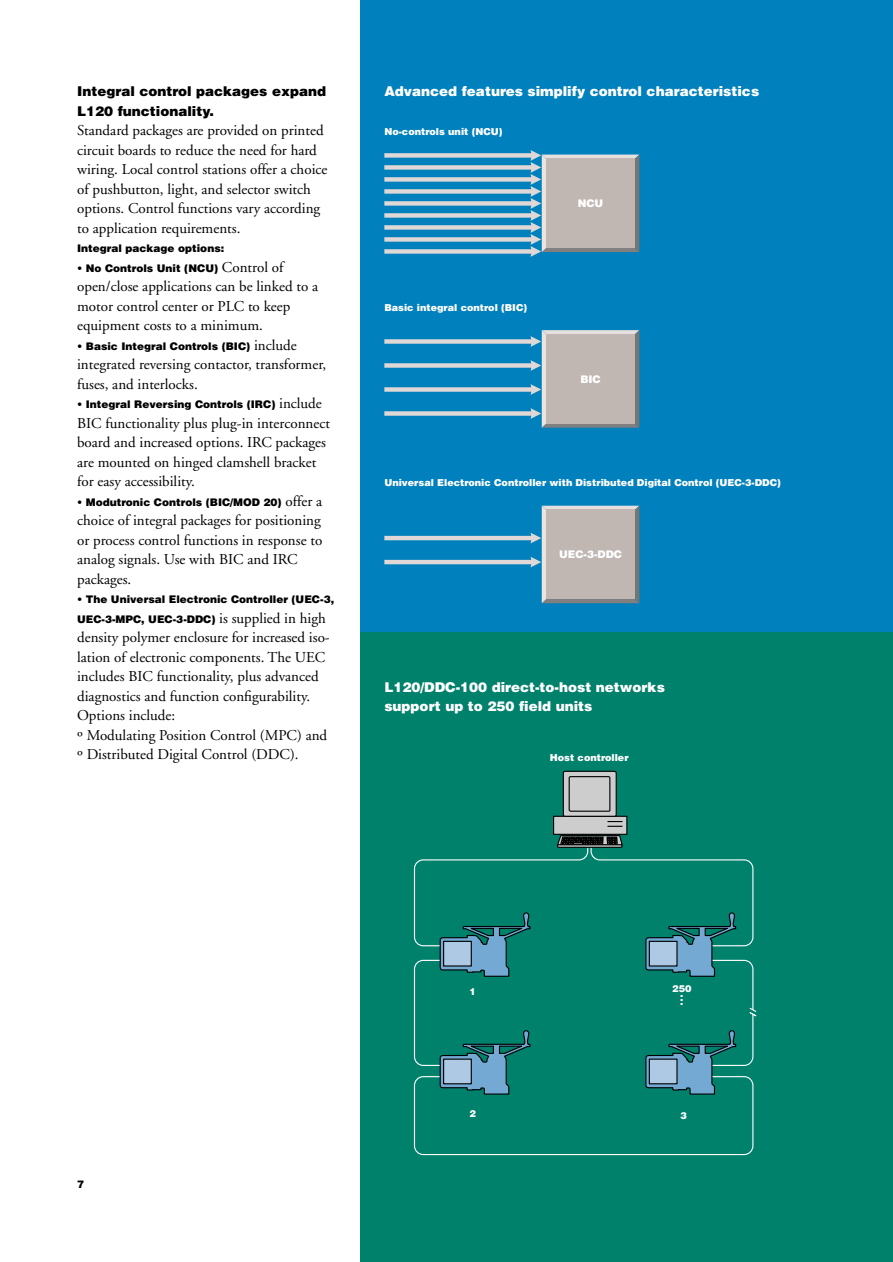
<style>
.page{position:relative;width:893px;height:1262px;background:#fff}
.page>*{position:absolute;margin:0;border:0;box-sizing:border-box;transform-origin:0 0}
.t1{font:15px/19.5px "Adobe Garamond";color:#000}
.t2{font:900 13.5px/19.5px "Helvetica";color:#fff}
.t3{font:900 13.5px/19.5px "Helvetica";color:#000}
.t4{font:900 10.5px/19.5px "Helvetica";color:#000}
.t5{font:900 10.5px "Helvetica";color:#fff}
.t6{font:900 9.6px "Helvetica";color:#fff}
.s1{font-family:"Adobe Garamond";font-weight:400;font-size:15px}
</style>
<div class="page">
<div style="left:361px;top:632px;width:531px;height:630px;background:#00816c"></div>
<svg style="left:413px;top:848px;width:344px;height:307px"></svg>
<svg style="left:439px;top:1029px;width:92px;height:66px"></svg>
<div style="left:443px;top:1058px;width:28px;height:26px;background:#aec9e4;border:1px solid #000"></div>
<svg style="left:644px;top:1029px;width:92px;height:66px"></svg>
<div style="left:648px;top:1058px;width:29px;height:26px;background:#aec9e4;border:1px solid #000"></div>
<div style="left:552px;top:815px;width:75px;height:20px;background:#cdcdcd;border:1px solid #000"></div>
<svg style="left:556px;top:834px;width:67px;height:14px"></svg>
<div style="left:562px;top:770px;width:54px;height:47px;background:#cdcdcd;border:1px solid #000;border-radius:3px"></div>
<div style="left:568px;top:776px;width:42px;height:36px;background:#cdcdcd;border:1px solid #000;border-radius:2px"></div>
<svg style="left:607px;top:821px;width:14px;height:6px"></svg>
<svg style="left:439px;top:911px;width:92px;height:66px"></svg>
<div style="left:443px;top:940px;width:28px;height:26px;background:#aec9e4;border:1px solid #000"></div>
<svg style="left:644px;top:911px;width:92px;height:66px"></svg>
<div style="left:648px;top:940px;width:29px;height:26px;background:#aec9e4;border:1px solid #000"></div>
<div style="left:360px;top:0;width:532px;height:632px;background:#0080bc"></div>
<svg style="left:384px;top:330px;width:255px;height:98px"></svg>
<svg style="left:384px;top:506px;width:255px;height:97px"></svg>
<svg style="left:384px;top:150px;width:255px;height:107px"></svg>
<p class="t3" style="left:77px;top:83px;width:250px">Integral control packages expand<br>L120 functionality.</p>
<p class="t1" style="left:77px;top:122px;width:252px">Standard packages are provided on printed circuit boards to reduce the need for hard wiring. Local control stations offer a choice of pushbutton, light, and selector switch options. Control functions vary according to application requirements.</p>
<p class="t4" style="left:77px;top:239px;width:148px">Integral package options:</p>
<p class="t4" style="left:77px;top:259px;width:208px">• No Controls Unit (NCU) <span class="s1">Control of</span></p>
<p class="t1" style="left:77px;top:278px;width:242px">open/close applications can be linked to a motor control center or PLC to keep equipment costs to a minimum.</p>
<p class="t4" style="left:77px;top:337px;width:221px">• Basic Integral Controls (BIC) <span class="s1">include</span></p>
<p class="t1" style="left:77px;top:356px;width:250px">integrated reversing contactor, transformer, fuses, and interlocks.</p>
<p class="t4" style="left:77px;top:395px;width:246px">• Integral Reversing Controls (IRC) <span class="s1">include</span></p>
<p class="t1" style="left:77px;top:414px;width:254px">BIC functionality plus plug-in interconnect board and increased options. IRC packages are mounted on hinged clamshell bracket for easy accessibility.</p>
<p class="t4" style="left:77px;top:493px;width:246px">• Modutronic Controls (BIC/MOD 20) <span class="s1">offer a</span></p>
<p class="t1" style="left:77px;top:512px;width:246px">choice of integral packages for positioning or process control functions in response to analog signals. Use with BIC and IRC packages.</p>
<p class="t4" style="left:77px;top:590px;width:258px">• The Universal Electronic Controller (UEC-3,<br>UEC-3-MPC, UEC-3-DDC) <span class="s1">is supplied in high</span></p>
<p class="t1" style="left:77px;top:629px;width:254px">density polymer enclosure for increased iso&shy;lation of electronic components. The UEC includes BIC functionality, plus advanced diagnostics and function configurability.<br>Options include:<br>º Modulating Position Control (MPC) and º Distributed Digital Control (DDC).</p>
<p class="t2" style="left:384px;top:83px;width:376px">Advanced features simplify control characteristics</p>
<p class="t6" style="left:384px;top:128px;width:120px">No-controls unit (NCU)</p>
<p class="t6" style="left:384px;top:304px;width:144px">Basic integral control (BIC)</p>
<p class="t5" style="left:577px;top:199px;width:27px">NCU</p>
<p class="t5" style="left:580px;top:375px;width:22px">BIC</p>
<p class="t6" style="left:384px;top:479px;width:398px">Universal Electronic Controller with Distributed Digital Control (UEC-3-DDC)</p>
<p class="t5" style="left:558px;top:550px;width:65px">UEC-3-DDC</p>
<p class="t2" style="left:384px;top:678px;width:282px">L120/DDC-100 direct-to-host networks support up to 250 field units</p>
<p class="t6" style="left:549px;top:753px;width:80px">Host controller</p>
<p class="t4" style="left:77px;top:1175px;width:9px">7</p>
<p class="t6" style="left:469px;top:988px;width:8px">1</p>
<p class="t6" style="left:469px;top:1110px;width:8px">2</p>
<p class="t6" style="left:672px;top:987px;width:21px">250...</p>
<p class="t6" style="left:680px;top:1112px;width:8px">3</p>
</div>
